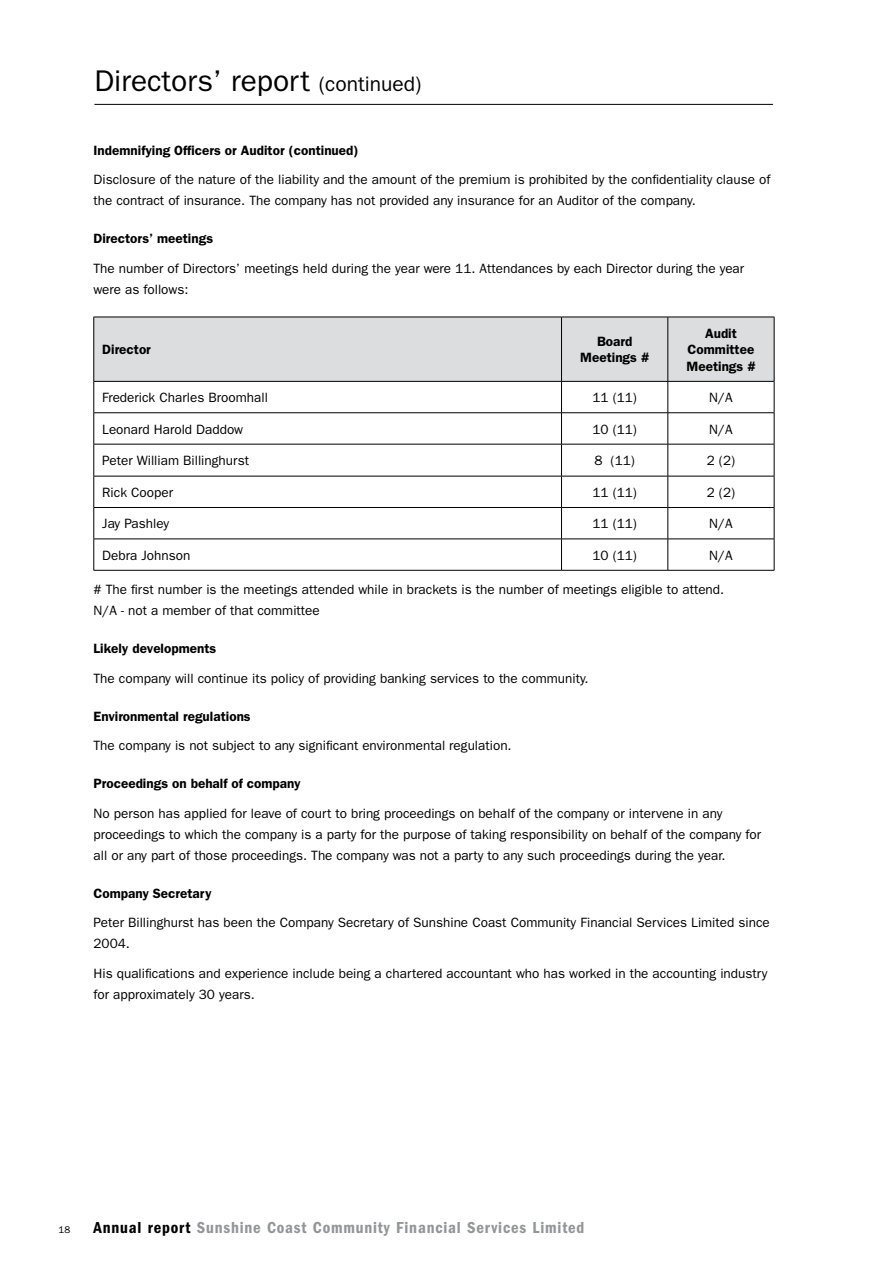
<style>
.page{position:relative;width:893px;height:1263px;background:#fff}
.page>*{position:absolute;margin:0;border:0;box-sizing:border-box;transform-origin:0 0}
.t1{font:30px "Franklin Gothic";color:#000}
.t2{font:600 condensed 16.5px "Franklin Gothic";letter-spacing:.05em;color:#939598}
.t3{font:13.5px/21px "Franklin Gothic";color:#000}
.t4{font:600 13.5px/16.5px "Franklin Gothic";color:#000;text-align:center}
.t5{font:9.75px "Franklin Gothic";color:#000}
.s1{font-size:21px}
.s2{color:#000}
</style>
<div class="page">
<hr style="left:94px;top:104px;width:679px;height:1px;background:#000">
<div style="left:95px;top:318px;width:679px;height:63px;background:#dcddde"></div>
<hr style="left:94px;top:317px;width:467px;height:1px;background:#000">
<hr style="left:94px;top:317px;width:1px;height:64px;background:#000">
<hr style="left:561px;top:317px;width:107px;height:1px;background:#000">
<hr style="left:561px;top:317px;width:1px;height:64px;background:#000">
<hr style="left:668px;top:317px;width:106px;height:1px;background:#000">
<hr style="left:668px;top:317px;width:1px;height:64px;background:#000">
<hr style="left:774px;top:317px;width:1px;height:64px;background:#000">
<hr style="left:94px;top:381px;width:467px;height:1px;background:#000">
<hr style="left:94px;top:382px;width:1px;height:30px;background:#000">
<hr style="left:561px;top:381px;width:107px;height:1px;background:#000">
<hr style="left:561px;top:382px;width:1px;height:30px;background:#000">
<hr style="left:668px;top:381px;width:106px;height:1px;background:#000">
<hr style="left:668px;top:382px;width:1px;height:30px;background:#000">
<hr style="left:774px;top:382px;width:1px;height:30px;background:#000">
<hr style="left:94px;top:412px;width:467px;height:1px;background:#000">
<hr style="left:94px;top:413px;width:1px;height:31px;background:#000">
<hr style="left:561px;top:412px;width:107px;height:1px;background:#000">
<hr style="left:561px;top:413px;width:1px;height:31px;background:#000">
<hr style="left:668px;top:412px;width:106px;height:1px;background:#000">
<hr style="left:668px;top:413px;width:1px;height:31px;background:#000">
<hr style="left:774px;top:413px;width:1px;height:31px;background:#000">
<hr style="left:94px;top:444px;width:467px;height:1px;background:#000">
<hr style="left:94px;top:444px;width:1px;height:32px;background:#000">
<hr style="left:561px;top:444px;width:107px;height:1px;background:#000">
<hr style="left:561px;top:444px;width:1px;height:32px;background:#000">
<hr style="left:668px;top:444px;width:106px;height:1px;background:#000">
<hr style="left:668px;top:444px;width:1px;height:32px;background:#000">
<hr style="left:774px;top:444px;width:1px;height:32px;background:#000">
<hr style="left:94px;top:476px;width:467px;height:1px;background:#000">
<hr style="left:94px;top:476px;width:1px;height:31px;background:#000">
<hr style="left:561px;top:476px;width:107px;height:1px;background:#000">
<hr style="left:561px;top:476px;width:1px;height:31px;background:#000">
<hr style="left:668px;top:476px;width:106px;height:1px;background:#000">
<hr style="left:668px;top:476px;width:1px;height:31px;background:#000">
<hr style="left:774px;top:476px;width:1px;height:31px;background:#000">
<hr style="left:94px;top:507px;width:467px;height:1px;background:#000">
<hr style="left:94px;top:508px;width:1px;height:31px;background:#000">
<hr style="left:561px;top:507px;width:107px;height:1px;background:#000">
<hr style="left:561px;top:508px;width:1px;height:31px;background:#000">
<hr style="left:668px;top:507px;width:106px;height:1px;background:#000">
<hr style="left:668px;top:508px;width:1px;height:31px;background:#000">
<hr style="left:774px;top:508px;width:1px;height:31px;background:#000">
<hr style="left:94px;top:539px;width:467px;height:1px;background:#000">
<hr style="left:94px;top:539px;width:1px;height:31px;background:#000">
<hr style="left:561px;top:539px;width:107px;height:1px;background:#000">
<hr style="left:561px;top:539px;width:1px;height:31px;background:#000">
<hr style="left:668px;top:539px;width:106px;height:1px;background:#000">
<hr style="left:668px;top:539px;width:1px;height:31px;background:#000">
<hr style="left:774px;top:539px;width:1px;height:31px;background:#000">
<hr style="left:94px;top:570px;width:467px;height:1px;background:#000">
<hr style="left:561px;top:570px;width:107px;height:1px;background:#000">
<hr style="left:668px;top:570px;width:106px;height:1px;background:#000">
<h1 class="t1" style="left:94px;top:64px;width:329px">Directors’ report <span class="s1">(continued)</span></h1>
<p class="t4" style="left:94px;top:142px;width:267px">Indemnifying Officers or Auditor (continued)</p>
<p class="t3" style="left:94px;top:169px;width:678px">Disclosure of the nature of the liability and the amount of the premium is prohibited by the confidentiality clause of the contract of insurance. The company has not provided any insurance for an Auditor of the company.</p>
<p class="t4" style="left:94px;top:230px;width:121px">Directors’ meetings</p>
<p class="t3" style="left:94px;top:258px;width:652px">The number of Directors’ meetings held during the year were 11. Attendances by each Director during the year were as follows:</p>
<p class="t4" style="left:102px;top:341px;width:50px">Director</p>
<p class="t4" style="left:580px;top:333px;width:70px">Board<br>Meetings #</p>
<p class="t4" style="left:687px;top:325px;width:70px">Audit<br>Committee<br>Meetings #</p>
<p class="t3" style="left:102px;top:387px;width:167px">Frederick Charles Broomhall</p>
<p class="t3" style="left:592px;top:387px;width:46px">11 (11)</p>
<p class="t3" style="left:709px;top:387px;width:25px">N/A</p>
<p class="t3" style="left:102px;top:418px;width:142px">Leonard Harold Daddow</p>
<p class="t3" style="left:592px;top:418px;width:46px">10 (11)</p>
<p class="t3" style="left:709px;top:418px;width:25px">N/A</p>
<p class="t3" style="left:102px;top:450px;width:148px">Peter William Billinghurst</p>
<p class="t3" style="left:594px;top:450px;width:42px">8 (11)</p>
<p class="t3" style="left:707px;top:450px;width:30px">2 (2)</p>
<p class="t3" style="left:102px;top:482px;width:72px">Rick Cooper</p>
<p class="t3" style="left:592px;top:482px;width:46px">11 (11)</p>
<p class="t3" style="left:707px;top:482px;width:30px">2 (2)</p>
<p class="t3" style="left:102px;top:513px;width:68px">Jay Pashley</p>
<p class="t3" style="left:592px;top:513px;width:46px">11 (11)</p>
<p class="t3" style="left:709px;top:513px;width:25px">N/A</p>
<p class="t3" style="left:102px;top:545px;width:90px">Debra Johnson</p>
<p class="t3" style="left:592px;top:545px;width:46px">10 (11)</p>
<p class="t3" style="left:709px;top:545px;width:25px">N/A</p>
<p class="t3" style="left:94px;top:579px;width:632px"># The first number is the meetings attended while in brackets is the number of meetings eligible to attend.<br>N/A - not a member of that committee</p>
<p class="t4" style="left:94px;top:640px;width:124px">Likely developments</p>
<p class="t3" style="left:94px;top:667px;width:496px">The company will continue its policy of providing banking services to the community.</p>
<p class="t4" style="left:94px;top:708px;width:159px">Environmental regulations</p>
<p class="t3" style="left:94px;top:735px;width:420px">The company is not subject to any significant environmental regulation.</p>
<p class="t4" style="left:94px;top:775px;width:209px">Proceedings on behalf of company</p>
<p class="t3" style="left:94px;top:802px;width:669px">No person has applied for leave of court to bring proceedings on behalf of the company or intervene in any proceedings to which the company is a party for the purpose of taking responsibility on behalf of the company for all or any part of those proceedings. The company was not a party to any such proceedings during the year.</p>
<p class="t4" style="left:94px;top:885px;width:120px">Company Secretary</p>
<p class="t3" style="left:94px;top:912px;width:678px">Peter Billinghurst has been the Company Secretary of Sunshine Coast Community Financial Services Limited since<br>2004.</p>
<p class="t3" style="left:94px;top:962px;width:675px">His qualifications and experience include being a chartered accountant who has worked in the accounting industry for approximately 30 years.</p>
<p class="t5" style="left:59px;top:1224px;width:13px">18</p>
<p class="t2" style="left:94px;top:1218px;width:492px"><span class="s2">Annual report</span> Sunshine Coast Community Financial Services Limited</p>
</div>
